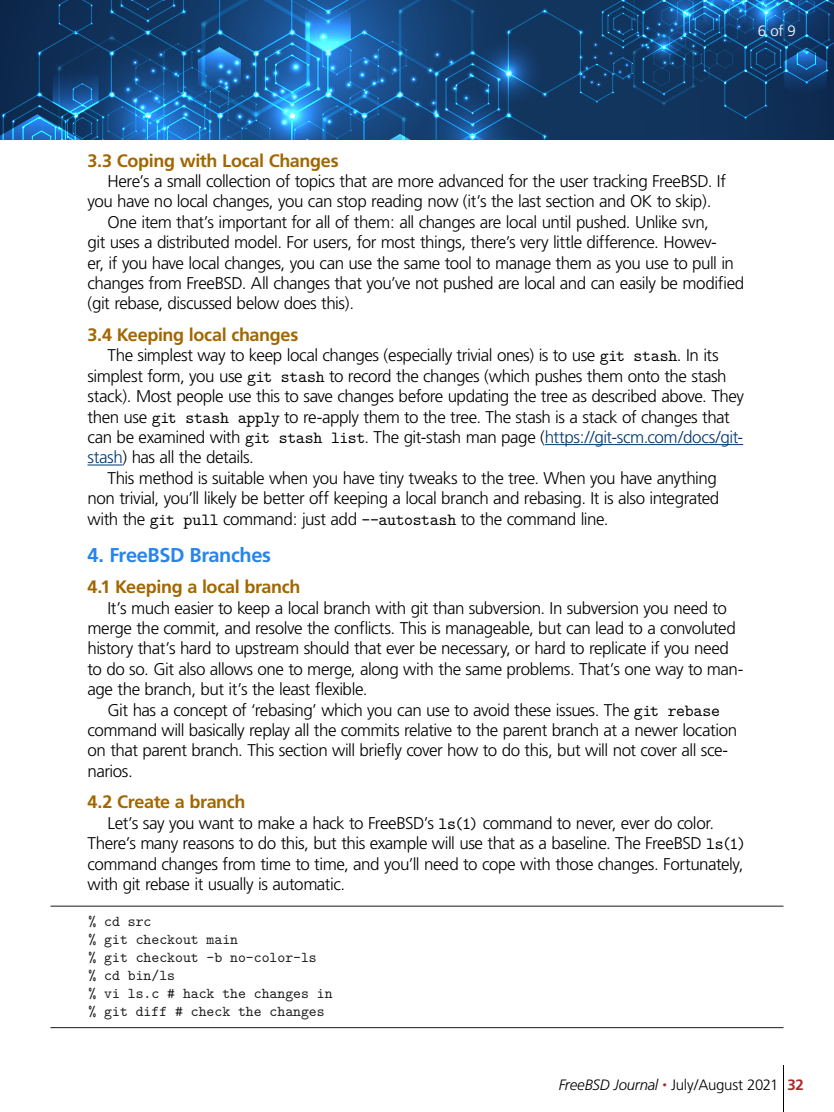
<style>
.page{position:relative;width:834px;height:1112px;background:#fff}
.page>*{position:absolute;margin:0;border:0;box-sizing:border-box;transform-origin:0 0}
.a_head{font:700 20px "Frutiger";letter-spacing:-.02em;color:#2884ed}
.b_head{font:700 18px "Frutiger";letter-spacing:-.02em;color:#a16700}
.body_copy{font:300 17px/20.4px "Frutiger";letter-spacing:-.025em;color:#000}
.t1{font:15px/18px "LM Mono 10";color:#1a1a1a}
.t2{font:300 15px "Frutiger";letter-spacing:-.02em;color:#000}
.t3{font:300 15px "Frutiger";color:#fff}
.s1{font-family:"LM Mono 10";font-weight:400}
.s2{color:#013972}
.s3{font-style:italic}
.s4{font-style:italic;font-size:9px;color:#ac2b28}
.s5{font-weight:700;color:#ac2b28}
</style>
<div class="page">
<hr style="left:783px;top:1065px;width:1px;height:47px;background:#000">
<svg style="left:0;top:0;width:834px;height:140px;background:#174c82"></svg>
<hr style="left:545px;top:444px;width:198px;height:1px;background:#013972">
<hr style="left:88px;top:465px;width:35px;height:1px;background:#013972">
<hr style="left:50px;top:906px;width:734px;height:1px;background:#1a1a1a">
<hr style="left:50px;top:1027px;width:734px;height:1px;background:#1a1a1a">
<p class="t3" style="left:758px;top:22px;width:40px">6 of 9</p>
<p class="b_head" style="left:88px;top:150px;width:253px">3.3 Coping with Local Changes</p>
<p class="body_copy" style="left:88px;top:171px;width:640px;text-indent:20px">Here’s a small collection of topics that are more advanced for the user tracking FreeBSD. If you have no local changes, you can stop reading now (it’s the last section and OK to skip).</p>
<p class="body_copy" style="left:88px;top:212px;width:658px;text-indent:20px">One item that’s important for all of them: all changes are local until pushed. Unlike svn,<br>git uses a distributed model. For users, for most things, there’s very little difference. Howev-<br>er, if you have local changes, you can use the same tool to manage them as you use to pull in changes from FreeBSD. All changes that you’ve not pushed are local and can easily be modified (git rebase, discussed below does this).</p>
<p class="b_head" style="left:88px;top:324px;width:212px">3.4 Keeping local changes</p>
<p class="body_copy" style="left:88px;top:345px;width:658px;text-indent:20px">The simplest way to keep local changes (especially trivial ones) is to use <span class="s1">git stash</span>. In its simplest form, you use <span class="s1">git stash</span> to record the changes (which pushes them onto the stash stack). Most people use this to save changes before updating the tree as described above. They then use <span class="s1">git stash apply</span> to re-apply them to the tree. The stash is a stack of changes that can be examined with <span class="s1">git stash list</span>. The git-stash man page (<span class="s2">https://git-scm.com/docs/git&shy;stash</span>) has all the details.</p>
<p class="body_copy" style="left:88px;top:468px;width:633px;text-indent:20px">This method is suitable when you have tiny tweaks to the tree. When you have anything non trivial, you’ll likely be better off keeping a local branch and rebasing. It is also integrated with the <span class="s1">git pull</span> command: just add <span class="s1">––autostash</span> to the command line.</p>
<p class="a_head" style="left:88px;top:543px;width:185px">4. FreeBSD Branches</p>
<p class="b_head" style="left:88px;top:576px;width:214px">4.1 Keeping a local branch</p>
<p class="body_copy" style="left:88px;top:598px;width:657px;text-indent:20px">It’s much easier to keep a local branch with git than subversion. In subversion you need to merge the commit, and resolve the conflicts. This is manageable, but can lead to a convoluted history that’s hard to upstream should that ever be necessary, or hard to replicate if you need to do so. Git also allows one to merge, along with the same problems. That’s one way to man&shy;age the branch, but it’s the least flexible.</p>
<p class="body_copy" style="left:88px;top:700px;width:651px;text-indent:20px">Git has a concept of ‘rebasing’ which you can use to avoid these issues. The <span class="s1">git rebase </span>command will basically replay all the commits relative to the parent branch at a newer location on that parent branch. This section will briefly cover how to do this, but will not cover all sce&shy;narios.</p>
<p class="b_head" style="left:88px;top:791px;width:160px">4.2 Create a branch</p>
<p class="body_copy" style="left:88px;top:813px;width:660px;text-indent:20px">Let’s say you want to make a hack to FreeBSD’s <span class="s1">ls(1)</span> command to never, ever do color.<br>There’s many reasons to do this, but this example will use that as a baseline. The FreeBSD <span class="s1">ls(1) </span>command changes from time to time, and you’ll need to cope with those changes. Fortunately, with git rebase it usually is automatic.</p>
<p class="t1" style="left:88px;top:912px;width:246px">% cd src<br>% git checkout main<br>% git checkout -b no-color-ls<br>% cd bin/ls<br>% vi ls.c # hack the changes in % git diff # check the changes</p>
<p class="t2" style="left:559px;top:1077px;width:247px"><span class="s3">FreeBSD Journal</span> <span class="s4">•</span> July/August 2021 <span class="s5">32</span></p>
</div>
